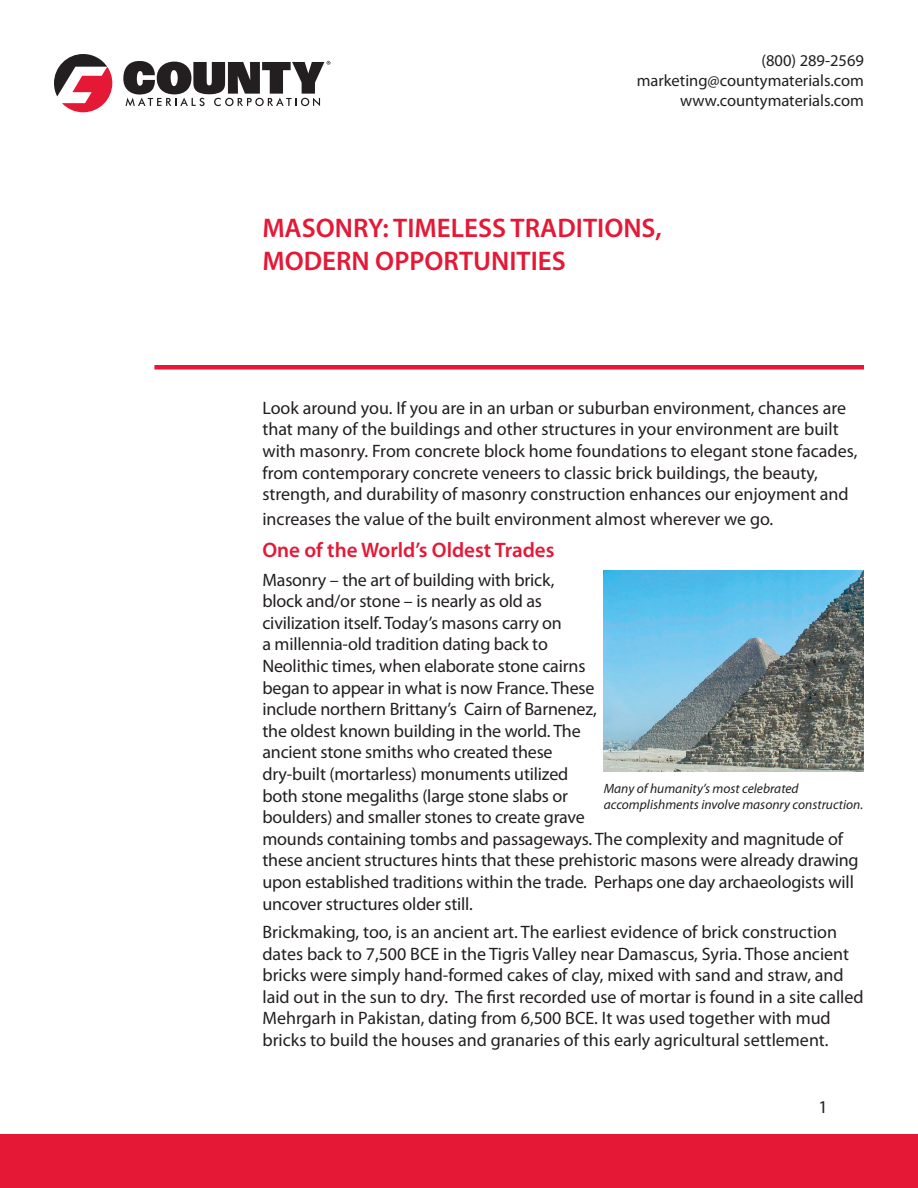
<style>
.page{position:relative;width:918px;height:1188px;background:#fff}
.page>*{position:absolute;margin:0;border:0;box-sizing:border-box;transform-origin:0 0}
.t1{font:600 27px/32.4px "Myriad Pro";color:#e51836}
.t2{font:600 21px "Myriad Pro";color:#e51836}
.t3{font:18px/21.6px "Myriad Pro";letter-spacing:-.005em;color:#231f20}
.t4{font:16.5px/19.8px "Myriad Pro";color:#231f20;text-align:right}
.t5{font:italic 13.5px/16.2px "Myriad Pro";color:#231f20}
</style>
<div class="page">
<svg style="left:54px;top:54px;width:58px;height:58px"></svg>
<svg style="left:123px;top:60px;width:207px;height:46px"></svg>
<div style="left:0;top:1134px;width:918px;height:54px;background:#e51836"></div>
<div style="left:154px;top:365px;width:710px;height:5px;background:#e51836"></div>
<img style="left:604px;top:570px;width:260px;height:201px">
<p class="t4" style="left:637px;top:51px;width:229px">(800) 289-2569 marketing@countymaterials.com</p>
<p class="t4" style="left:680px;top:91px;width:185px">www.countymaterials.com</p>
<p class="t1" style="left:262px;top:213px;width:401px">MASONRY: TIMELESS TRADITIONS,<br>MODERN OPPORTUNITIES</p>
<p class="t3" style="left:262px;top:397px;width:596px">Look around you. If you are in an urban or suburban environment, chances are that many of the buildings and other structures in your environment are built with masonry. From concrete block home foundations to elegant stone facades, from contemporary concrete veneers to classic brick buildings, the beauty, strength, and durability of masonry construction enhances our enjoyment and</p>
<p class="t3" style="left:262px;top:509px;width:512px">increases the value of the built environment almost wherever we go.</p>
<p class="t2" style="left:262px;top:539px;width:294px">One of the World’s Oldest Trades</p>
<p class="t3" style="left:262px;top:569px;width:598px">Masonry – the art of building with brick,<br>block and/or stone – is nearly as old as<br>civilization itself. Today’s masons carry on<br>a millennia-old tradition dating back to<br>Neolithic times, when elaborate stone cairns<br>began to appear in what is now France. These<br>include northern Brittany’s Cairn of Barnenez,<br>the oldest known building in the world. The<br>ancient stone smiths who created these<br>dry-built (mortarless) monuments utilized<br>both stone megaliths (large stone slabs or<br>boulders) and smaller stones to create grave<br>mounds containing tombs and passageways. The complexity and magnitude of these ancient structures hints that these prehistoric masons were already drawing upon established traditions within the trade. Perhaps one day archaeologists will uncover structures older still.</p>
<p class="t3" style="left:262px;top:921px;width:603px">Brickmaking, too, is an ancient art. The earliest evidence of brick construction dates back to 7,500 BCE in the Tigris Valley near Damascus, Syria. Those ancient bricks were simply hand-formed cakes of clay, mixed with sand and straw, and laid out in the sun to dry. The first recorded use of mortar is found in a site called Mehrgarh in Pakistan, dating from 6,500 BCE. It was used together with mud bricks to build the houses and granaries of this early agricultural settlement.</p>
<p class="t5" style="left:604px;top:781px;width:261px">Many of humanity’s most celebrated accomplishments involve masonry construction.</p>
<p class="t3" style="left:819px;top:1096px;width:11px">1</p>
</div>
